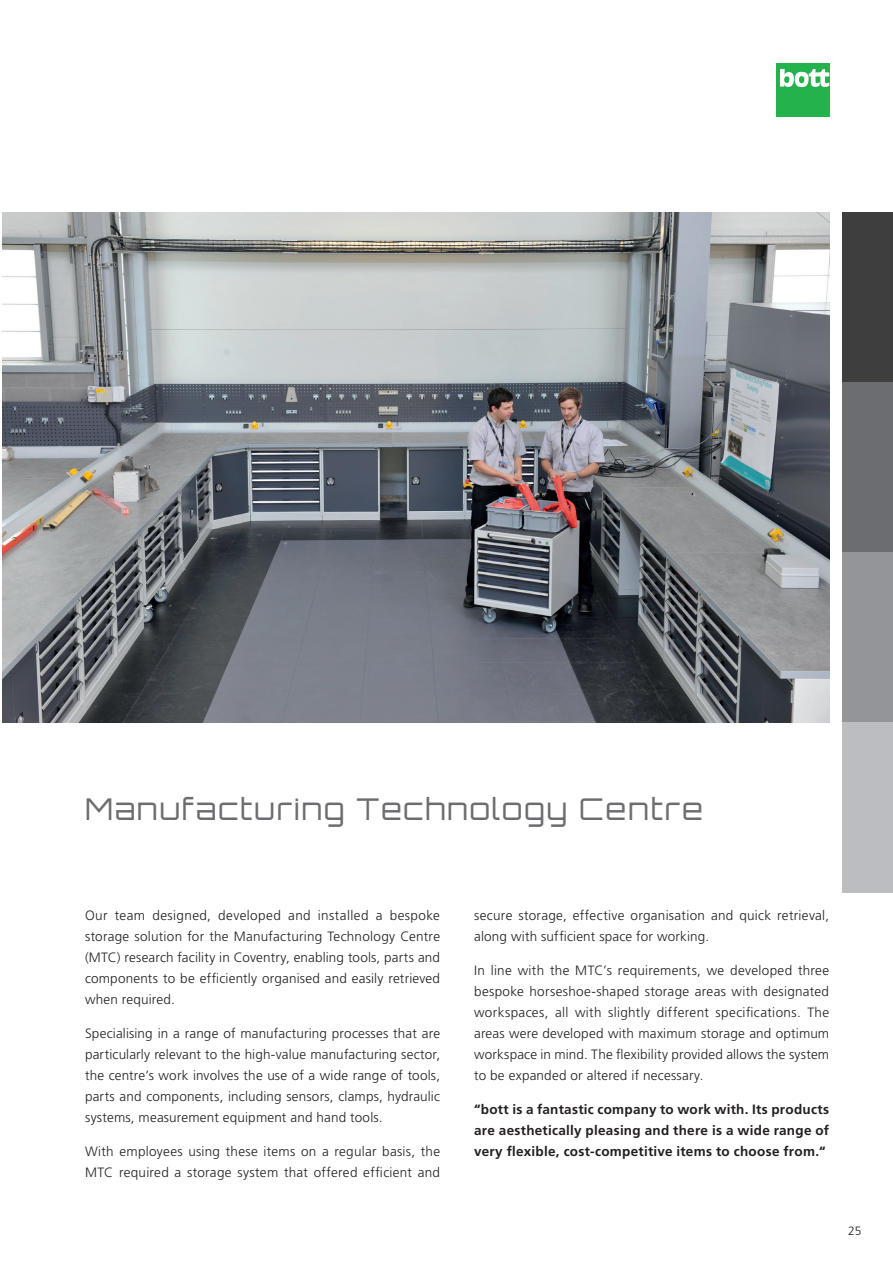
<style>
.page{position:relative;width:893px;height:1263px;background:#fff}
.page>*{position:absolute;margin:0;border:0;box-sizing:border-box;transform-origin:0 0}
.t1{font:300 30px "Orbitron CE";letter-spacing:.06em;color:#6c6d70}
.t2{font:300 13.5px/21px "Frutiger LT Pro";letter-spacing:.015em;color:#231f20;text-align:justify}
.t3{font:700 13.5px/21px "Frutiger LT Pro";letter-spacing:.02em;color:#231f20;text-align:justify}
.t4{font:300 12px "Frutiger LT Pro";color:#231f20}
</style>
<div class="page">
<div style="left:842px;top:213px;width:51px;height:170px;background:#3e3e3f"></div>
<div style="left:842px;top:383px;width:51px;height:170px;background:#6c6d70"></div>
<div style="left:842px;top:553px;width:51px;height:170px;background:#939598"></div>
<div style="left:842px;top:723px;width:51px;height:170px;background:#bcbdc0"></div>
<div style="left:776px;top:64px;width:53px;height:53px;background:#23b24b"></div>
<svg style="left:780px;top:69px;width:49px;height:18px"></svg>
<img style="left:2px;top:213px;width:827px;height:510px">
<h1 class="t1" style="left:85px;top:791px;width:619px">Manufacturing Technology Centre</h1>
<p class="t2" style="left:85px;top:905px;width:357px">Our team designed, developed and installed a bespoke storage solution for the Manufacturing Technology Centre (MTC) research facility in Coventry, enabling tools, parts and components to be efficiently organised and easily retrieved when required.</p>
<p class="t2" style="left:85px;top:1023px;width:357px">Specialising in a range of manufacturing processes that are particularly relevant to the high-value manufacturing sector, the centre’s work involves the use of a wide range of tools, parts and components, including sensors, clamps, hydraulic systems, measurement equipment and hand tools.</p>
<p class="t2" style="left:85px;top:1141px;width:357px">With employees using these items on a regular basis, the<br>MTC required a storage system that offered efficient and</p>
<p class="t2" style="left:474px;top:905px;width:356px">secure storage, effective organisation and quick retrieval, along with sufficient space for working.</p>
<p class="t2" style="left:474px;top:960px;width:357px">In line with the MTC’s requirements, we developed three bespoke horseshoe-shaped storage areas with designated workspaces, all with slightly different specifications. The areas were developed with maximum storage and optimum workspace in mind. The flexibility provided allows the system to be expanded or altered if necessary.</p>
<p class="t3" style="left:474px;top:1098px;width:357px">“bott is a fantastic company to work with. Its products are aesthetically pleasing and there is a wide range of very flexible, cost-competitive items to choose from.“</p>
<p class="t4" style="left:848px;top:1224px;width:15px">25</p>
</div>
